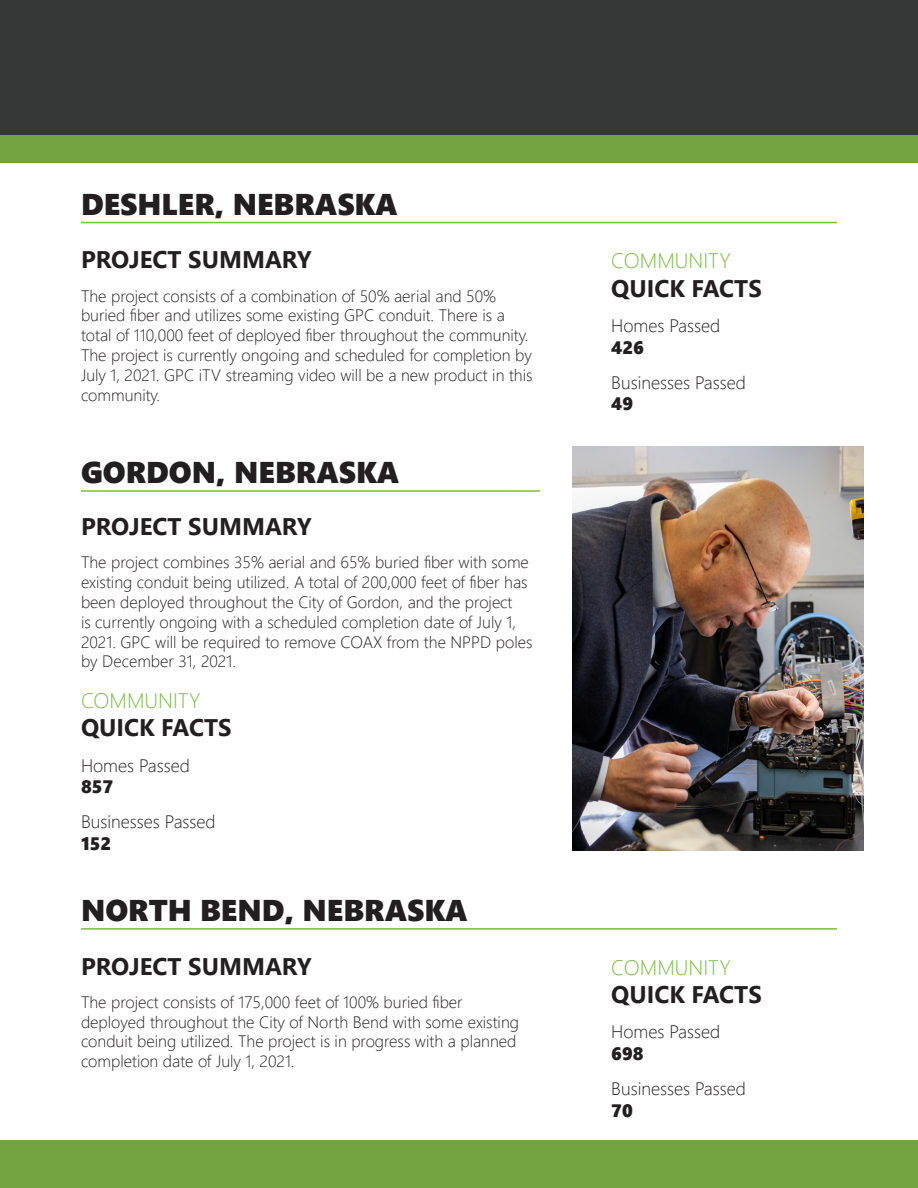
<style>
.page{position:relative;width:918px;height:1188px;background:#fff}
.page>*{position:absolute;margin:0;border:0;box-sizing:border-box;transform-origin:0 0}
.t1{font:30px "Segoe UI Black";color:#231f20}
.Section_Header{font:700 24px "Segoe UI";color:#231f20}
.Section_Header-2{font:300 21px "Segoe UI";color:#7abf42}
.t2{font:300 18px "Segoe UI";color:#231f20}
.quick_facts_numbers{font:18px "Segoe UI Black";color:#231f20}
.Body_Copy{font:300 16.5px/19.8px "Segoe UI";color:#231f20}
</style>
<div class="page">
<div style="left:0;top:92px;width:918px;height:71px;background:#73a341"></div>
<div style="left:0;top:0;width:918px;height:135px;background:#363737"></div>
<div style="left:0;top:1140px;width:918px;height:48px;background:#73a341"></div>
<hr style="left:81px;top:222px;width:756px;height:1px;background:#7abf42">
<hr style="left:81px;top:490px;width:459px;height:2px;background:#7abf42">
<hr style="left:81px;top:928px;width:756px;height:2px;background:#7abf42">
<img style="left:572px;top:446px;width:292px;height:405px">
<p class="t1" style="left:81px;top:183px;width:318px">DESHLER, NEBRASKA</p>
<p class="Section_Header" style="left:81px;top:237px;width:232px">PROJECT SUMMARY</p>
<p class="Body_Copy" style="left:81px;top:284px;width:453px">The project consists of a combination of 50% aerial and 50% buried fiber and utilizes some existing GPC conduit. There is a total of 110,000 feet of deployed fiber throughout the community.<br>The project is currently ongoing and scheduled for completion by July 1, 2021. GPC iTV streaming video will be a new product in this community.</p>
<p class="t1" style="left:81px;top:451px;width:320px">GORDON, NEBRASKA</p>
<p class="Section_Header" style="left:81px;top:504px;width:232px">PROJECT SUMMARY</p>
<p class="Body_Copy" style="left:81px;top:551px;width:453px">The project combines 35% aerial and 65% buried fiber with some existing conduit being utilized. A total of 200,000 feet of fiber has been deployed throughout the City of Gordon, and the project<br>is currently ongoing with a scheduled completion date of July 1, 2021. GPC will be required to remove COAX from the NPPD poles by December 31, 2021.</p>
<p class="Section_Header-2" style="left:81px;top:680px;width:121px">COMMUNITY</p>
<p class="Section_Header" style="left:81px;top:705px;width:152px">QUICK FACTS</p>
<p class="t2" style="left:81px;top:748px;width:111px">Homes Passed</p>
<p class="quick_facts_numbers" style="left:81px;top:774px;width:34px">857</p>
<p class="t2" style="left:81px;top:805px;width:136px">Businesses Passed</p>
<p class="quick_facts_numbers" style="left:81px;top:830px;width:32px">152</p>
<p class="t1" style="left:81px;top:889px;width:388px">NORTH BEND, NEBRASKA</p>
<p class="Section_Header" style="left:81px;top:943px;width:232px">PROJECT SUMMARY</p>
<p class="Body_Copy" style="left:81px;top:991px;width:440px">The project consists of 175,000 feet of 100% buried fiber deployed throughout the City of North Bend with some existing conduit being utilized. The project is in progress with a planned completion date of July 1, 2021.</p>
<p class="Section_Header-2" style="left:611px;top:241px;width:121px">COMMUNITY</p>
<p class="Section_Header" style="left:611px;top:266px;width:152px">QUICK FACTS</p>
<p class="t2" style="left:611px;top:309px;width:111px">Homes Passed</p>
<p class="quick_facts_numbers" style="left:611px;top:334px;width:34px">426</p>
<p class="t2" style="left:611px;top:366px;width:136px">Businesses Passed</p>
<p class="quick_facts_numbers" style="left:611px;top:391px;width:23px">49</p>
<p class="Section_Header-2" style="left:611px;top:947px;width:121px">COMMUNITY</p>
<p class="Section_Header" style="left:611px;top:972px;width:152px">QUICK FACTS</p>
<p class="t2" style="left:611px;top:1015px;width:111px">Homes Passed</p>
<p class="quick_facts_numbers" style="left:611px;top:1041px;width:34px">698</p>
<p class="t2" style="left:611px;top:1072px;width:136px">Businesses Passed</p>
<p class="quick_facts_numbers" style="left:611px;top:1097px;width:23px">70</p>
</div>
